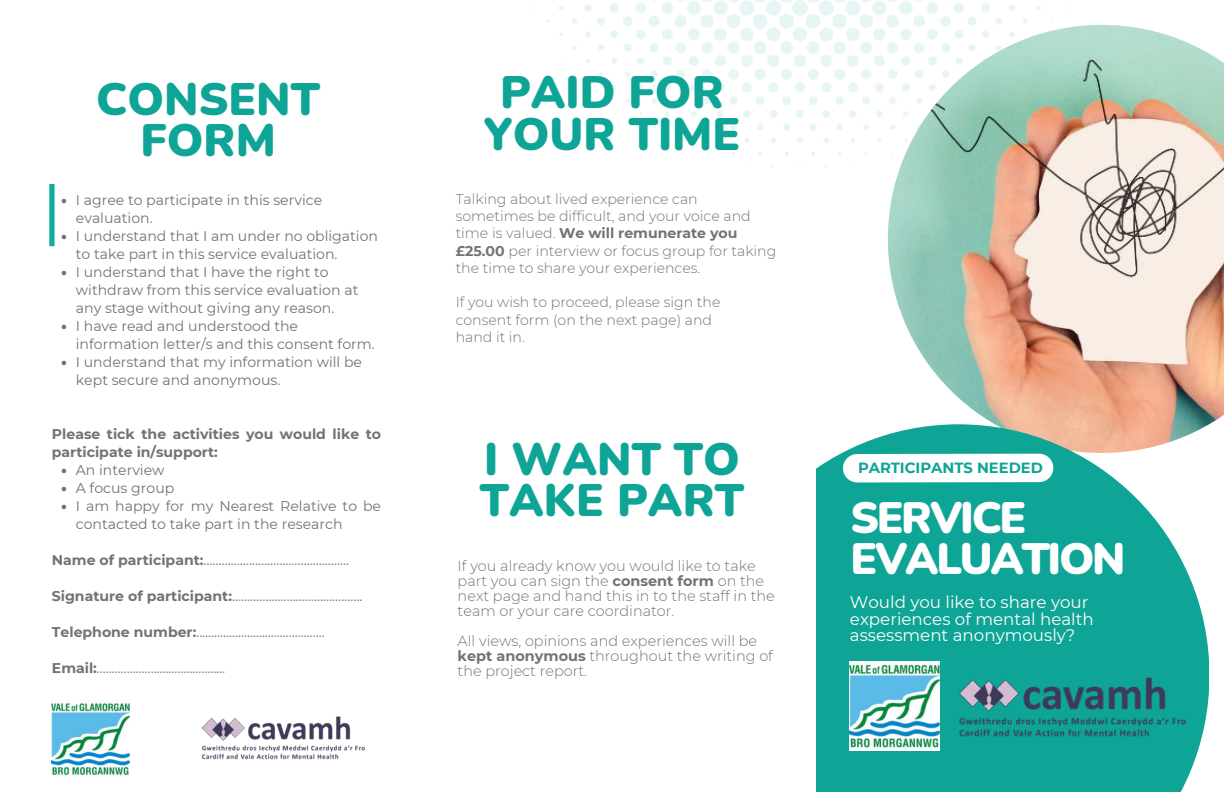
<style>
.page{position:relative;width:1224px;height:792px;background:#fff}
.page>*{position:absolute;margin:0;border:0;box-sizing:border-box;transform-origin:0 0}
.t1{font:900 45.5px/41.2px "Nunito";color:#0ea496;text-align:center}
.t2{font:900 44px/40.4px "Nunito";letter-spacing:-.055em;color:#fff}
.t3{font:16.7px/16.5px "Montserrat";color:#fff}
.t4{font:700 14.7px "Montserrat";color:#0ea496}
.t5{font:300 14.4px/15px "Montserrat";color:#737373}
.t6{font:14.1px/18px "Montserrat";color:#737373}
.t7{font:300 14.1px/17.2px "Montserrat";color:#737373}
.t8{font:700 14.1px/18px "Montserrat";color:#737373}
.s1{font-weight:400}
.s2{font-weight:700}
</style>
<div class="page">
<svg style="left:584px;top:4px;width:7px;height:8px"></svg>
<svg style="left:1008px;top:4px;width:8px;height:8px"></svg>
<svg style="left:559px;top:5px;width:5px;height:6px"></svg>
<svg style="left:1036px;top:6px;width:5px;height:4px"></svg>
<svg style="left:572px;top:18px;width:6px;height:6px"></svg>
<svg style="left:1023px;top:19px;width:5px;height:5px"></svg>
<svg style="left:585px;top:31px;width:6px;height:7px"></svg>
<svg style="left:572px;top:45px;width:5px;height:5px"></svg>
<svg style="left:586px;top:59px;width:4px;height:4px"></svg>
<svg style="left:597px;top:0;width:405px;height:118px"></svg>
<svg style="left:757px;top:124px;width:7px;height:7px"></svg>
<svg style="left:783px;top:124px;width:7px;height:7px"></svg>
<svg style="left:810px;top:124px;width:7px;height:7px"></svg>
<svg style="left:730px;top:124px;width:7px;height:6px"></svg>
<svg style="left:836px;top:124px;width:7px;height:6px"></svg>
<svg style="left:863px;top:124px;width:6px;height:6px"></svg>
<svg style="left:704px;top:125px;width:6px;height:5px"></svg>
<svg style="left:678px;top:125px;width:5px;height:5px"></svg>
<svg style="left:744px;top:138px;width:6px;height:5px"></svg>
<svg style="left:771px;top:138px;width:5px;height:5px"></svg>
<svg style="left:797px;top:138px;width:6px;height:5px"></svg>
<svg style="left:824px;top:138px;width:5px;height:5px"></svg>
<svg style="left:718px;top:138px;width:5px;height:5px"></svg>
<svg style="left:851px;top:138px;width:4px;height:5px"></svg>
<svg style="left:877px;top:138px;width:5px;height:5px"></svg>
<svg style="left:784px;top:152px;width:5px;height:4px"></svg>
<svg style="left:811px;top:152px;width:4px;height:4px"></svg>
<svg style="left:758px;top:152px;width:4px;height:4px"></svg>
<img style="left:888px;top:25px;width:336px;height:400px">
<svg style="left:816px;top:424px;width:393px;height:368px;background:#31afa2"></svg>
<svg style="left:829px;top:439px;width:239px;height:58px"></svg>
<div style="left:49px;top:184px;width:6px;height:62px;background:#12ad9f"></div>
<img style="left:850px;top:662px;width:89px;height:89px">
<img style="left:958px;top:678px;width:228px;height:60px">
<svg style="left:62px;top:199px;width:4px;height:4px"></svg>
<svg style="left:62px;top:235px;width:4px;height:4px"></svg>
<svg style="left:62px;top:271px;width:4px;height:4px"></svg>
<svg style="left:62px;top:325px;width:4px;height:4px"></svg>
<svg style="left:62px;top:361px;width:4px;height:4px"></svg>
<svg style="left:62px;top:469px;width:4px;height:4px"></svg>
<svg style="left:62px;top:487px;width:4px;height:4px"></svg>
<svg style="left:62px;top:505px;width:4px;height:4px"></svg>
<img style="left:202px;top:717px;width:163px;height:43px">
<img style="left:52px;top:700px;width:77px;height:76px">
<h1 class="t1" style="left:96px;top:76px;width:225px">CONSENT<br>FORM</h1>
<p class="t6" style="left:76px;top:191px;width:304px">I agree to participate in this service evaluation.<br>I understand that I am under no obligation to take part in this service evaluation.<br>I understand that I have the right to withdraw from this service evaluation at any stage without giving any reason.<br>I have read and understood the information letter/s and this consent form.<br>I understand that my information will be kept secure and anonymous.</p>
<p class="t8" style="left:52px;top:425px;width:331px">Please tick the activities you would like to participate in/support:</p>
<p class="t6" style="left:76px;top:461px;width:307px">An interview<br>A focus group<br>I am happy for my Nearest Relative to be contacted to take part in the research</p>
<p class="t8" style="left:52px;top:551px;width:299px">Name of participant:<span class="s1">…………………………………………</span></p>
<p class="t8" style="left:52px;top:587px;width:312px">Signature of participant:<span class="s1">…………………………………….</span></p>
<p class="t6" style="left:52px;top:623px;width:274px"><span class="s2">Telephone number:</span>...........................................</p>
<p class="t6" style="left:52px;top:659px;width:175px"><span class="s2">Email:</span>...........................................</p>
<h1 class="t1" style="left:484px;top:70px;width:258px">PAID FOR<br>YOUR TIME</h1>
<p class="t7" style="left:456px;top:190px;width:322px">Talking about lived experience can sometimes be difficult, and your voice and time is valued. <span class="s2">We will remunerate you £25.00</span> per interview or focus group for taking the time to share your experiences.</p>
<p class="t7" style="left:456px;top:293px;width:266px">If you wish to proceed, please sign the consent form (on the next page) and hand it in.</p>
<h1 class="t1" style="left:480px;top:437px;width:266px;text-align:left">I WANT TO<br>TAKE PART</h1>
<p class="t5" style="left:458px;top:558px;width:319px">If you already know you would like to take part you can sign the <span class="s2">consent form</span> on the next page and hand this in to the staff in the team or your care coordinator.</p>
<p class="t5" style="left:458px;top:633px;width:317px">All views, opinions and experiences will be <span class="s2">kept anonymous</span> throughout the writing of the project report.</p>
<p class="t4" style="left:858px;top:457px;width:186px">PARTICIPANTS NEEDED</p>
<h2 class="t2" style="left:850px;top:496px;width:277px">SERVICE<br>EVALUATION</h2>
<p class="t3" style="left:850px;top:593px;width:245px">Would you like to share your experiences of mental health assessment anonymously?</p>
</div>
